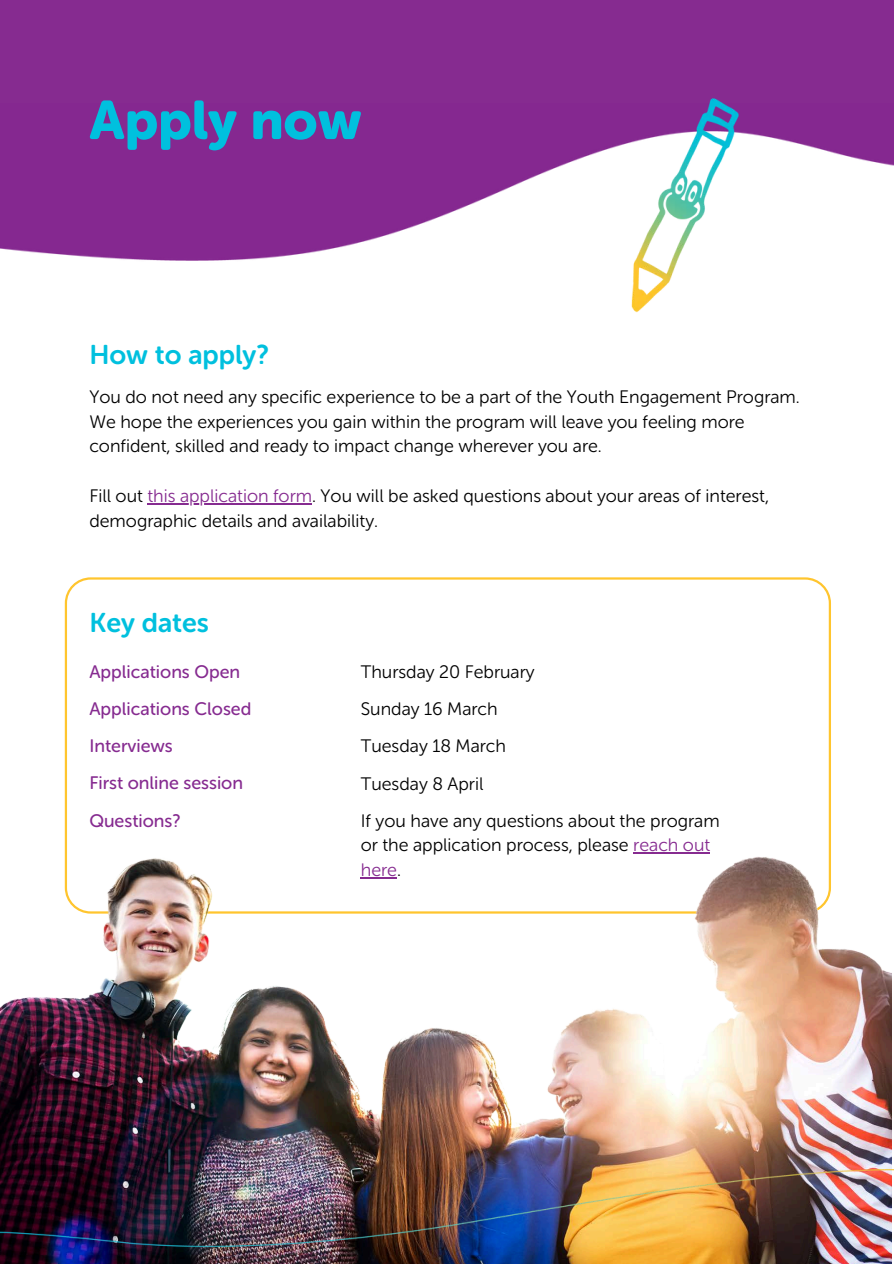
<style>
.page{position:relative;width:894px;height:1264px;background:#fff}
.page>*{position:absolute;margin:0;border:0;box-sizing:border-box;transform-origin:0 0}
.t1{font:54px "Museo Sans Rounded 900";color:#00c0de}
.t2{font:27px "Museo Sans Rounded 700";color:#00c0de}
.t3{font:18px/24.8px "Museo Sans Rounded 300";color:#000}
.t4{font:18px "Museo Sans Rounded 500";color:#862b90}
.s1{color:#862b90}
</style>
<div class="page">
<svg style="left:65px;top:577px;width:765px;height:275px"></svg>
<img style="left:0;top:852px;width:891px;height:299px">
<img style="left:0;top:1151px;width:893px;height:112px">
<img style="left:0;top:102px;width:893px;height:159px">
<div style="left:0;top:0;width:893px;height:102px;background:#862b90"></div>
<img style="left:619px;top:98px;width:135px;height:215px">
<hr style="left:147px;top:503px;width:165px;height:1px;background:#862b90">
<h1 class="t1" style="left:89px;top:88px;width:274px">Apply now</h1>
<p class="t2" style="left:89px;top:339px;width:181px">How to apply?</p>
<h2 class="t3" style="left:89px;top:384px;width:711px">You do not need any specific experience to be a part of the Youth Engagement Program.<br>We hope the experiences you gain within the program will leave you feeling more confident, skilled and ready to impact change wherever you are.</h2>
<p class="t3" style="left:89px;top:483px;width:681px">Fill out <span class="s1">this application form</span>. You will be asked questions about your areas of interest,</p>
<p class="t3" style="left:89px;top:508px;width:290px">demographic details and availability.</p>
<h2 class="t2" style="left:89px;top:606px;width:121px">Key dates</h2>
<p class="t4" style="left:89px;top:661px;width:152px">Applications Open</p>
<p class="t3" style="left:361px;top:660px;width:175px">Thursday 20 February</p>
<p class="t4" style="left:89px;top:698px;width:163px">Applications Closed</p>
<p class="t3" style="left:361px;top:697px;width:138px">Sunday 16 March</p>
<p class="t4" style="left:89px;top:735px;width:85px">Interviews</p>
<p class="t3" style="left:361px;top:733px;width:147px">Tuesday 18 March</p>
<p class="t4" style="left:89px;top:772px;width:155px">First online session</p>
<p class="t3" style="left:361px;top:771px;width:124px">Tuesday 8 April</p>
<p class="t4" style="left:89px;top:809px;width:93px">Questions?</p>
<p class="t3" style="left:361px;top:808px;width:360px">If you have any questions about the program or the application process, please <span class="s1">reach out here</span>.</p>
</div>
